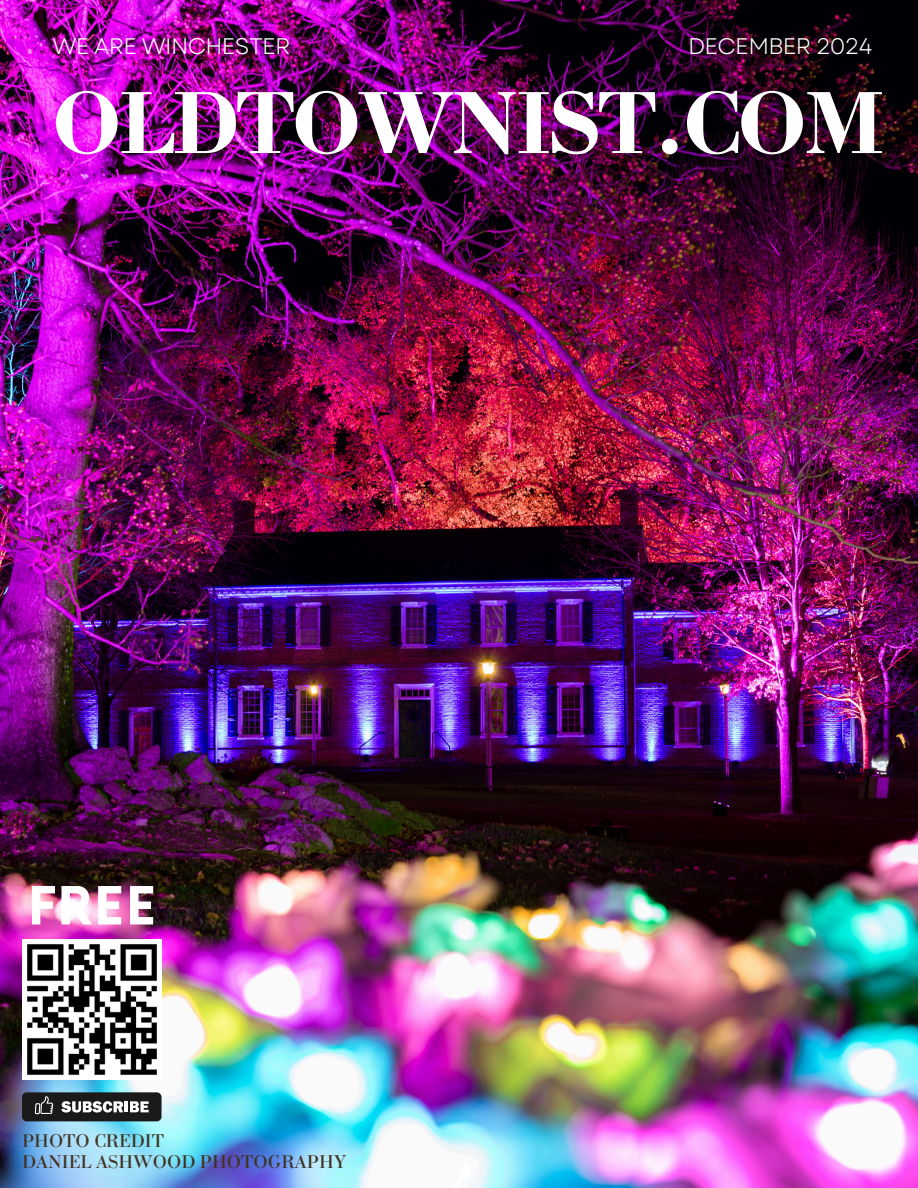
<style>
.page{position:relative;width:918px;height:1188px;background:#fff}
.page>*{position:absolute;margin:0;border:0;box-sizing:border-box;transform-origin:0 0}
.t1{font:700 93px "Bodoni";letter-spacing:-.05em;color:#fff}
.t2{font:700 51.3px "Now";color:#fff}
.t3{font:22.5px "Garet";letter-spacing:-.03em;color:#fff}
.t4{font:19.5px "Bodoni";color:#403323}
</style>
<div class="page">
<img style="left:0;top:0;width:918px;height:1188px">
<img style="left:22px;top:940px;width:140px;height:139px">
<div style="left:22px;top:1092px;width:140px;height:29px;background:#1a1a1a;border-radius:5px"></div>
<svg style="left:35px;top:1096px;width:18px;height:18px"></svg>
<svg style="left:61px;top:1101px;width:88px;height:12px"></svg>
<h3 class="t3" style="left:52px;top:30px;width:240px">WE ARE WINCHESTER</h3>
<h1 class="t3" style="left:688px;top:30px;width:186px">DECEMBER 2024</h1>
<h3 class="t1" style="left:51px;top:66px;width:836px">OLDTOWNIST.COM</h3>
<p class="t2" style="left:28px;top:878px;width:129px">FREE</p>
<p class="t4" style="left:22px;top:1128px;width:144px">PHOTO CREDIT</p>
<p class="t4" style="left:22px;top:1150px;width:326px">DANIEL ASHWOOD PHOTOGRAPHY</p>
</div>
